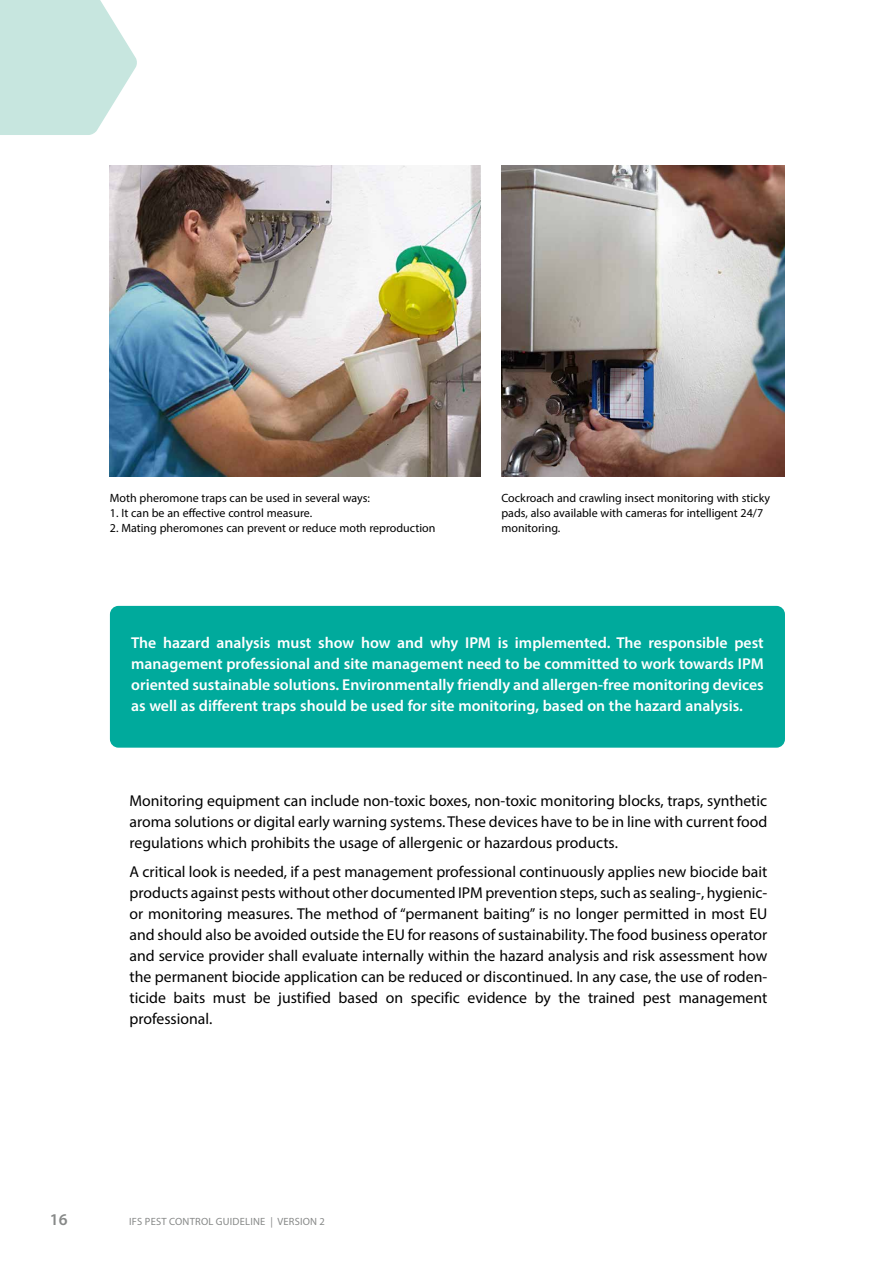
<style>
.page{position:relative;width:893px;height:1263px;background:#fff}
.page>*{position:absolute;margin:0;border:0;box-sizing:border-box;transform-origin:0 0}
.t1{font:600 16.5px "Myriad Pro";color:#878988}
.t2{font:15.75px/21px "Myriad Pro";color:#000;text-align:justify}
.t3{font:600 15.75px/21px "Myriad Pro";color:#fff;text-align:justify}
.t4{font:12px/15px "Myriad Pro";color:#000}
.t5{font:10.5px "Myriad Pro";letter-spacing:.02em;color:#878988}
</style>
<div class="page">
<svg style="left:0;top:0;width:137px;height:135px;background:#cee9e3"></svg>
<img style="left:501px;top:166px;width:284px;height:310px">
<img style="left:110px;top:166px;width:370px;height:310px">
<div style="left:110px;top:606px;width:675px;height:142px;background:#00aa9c;border-radius:9px"></div>
<p class="t4" style="left:110px;top:491px;width:262px">Moth pheromone traps can be used in several ways:</p>
<p class="t4" style="left:110px;top:506px;width:204px">1. It can be an effective control measure.</p>
<p class="t4" style="left:110px;top:521px;width:327px">2. Mating pheromones can prevent or reduce moth reproduction</p>
<p class="t4" style="left:501px;top:491px;width:270px">Cockroach and crawling insect monitoring with sticky pads, also available with cameras for intelligent 24/7 monitoring.</p>
<p class="t3" style="left:131px;top:631px;width:634px">The hazard analysis must show how and why IPM is implemented. The responsible pest management professional and site management need to be committed to work towards IPM oriented sustainable solutions. Environmentally friendly and allergen-free monitoring devices as well as different traps should be used for site monitoring, based on the hazard analysis.</p>
<p class="t2" style="left:130px;top:789px;width:639px">Monitoring equipment can include non-toxic boxes, non-toxic monitoring blocks, traps, synthetic aroma solutions or digital early warning systems. These devices have to be in line with current food regulations which prohibits the usage of allergenic or hazardous products.</p>
<p class="t2" style="left:130px;top:861px;width:639px">A critical look is needed, if a pest management professional continuously applies new biocide bait products against pests without other documented IPM prevention steps, such as sealing-, hygienic&shy;or monitoring measures. The method of “permanent baiting” is no longer permitted in most EU and should also be avoided outside the EU for reasons of sustainability. The food business operator and service provider shall evaluate internally within the hazard analysis and risk assessment how the permanent biocide application can be reduced or discontinued. In any case, the use of roden&shy;ticide baits must be justified based on specific evidence by the trained pest management professional.</p>
<p class="t1" style="left:50px;top:1209px;width:19px">16</p>
<p class="t5" style="left:129px;top:1215px;width:197px">IFS PEST CONTROL GUIDELINE | VERSION 2</p>
</div>
